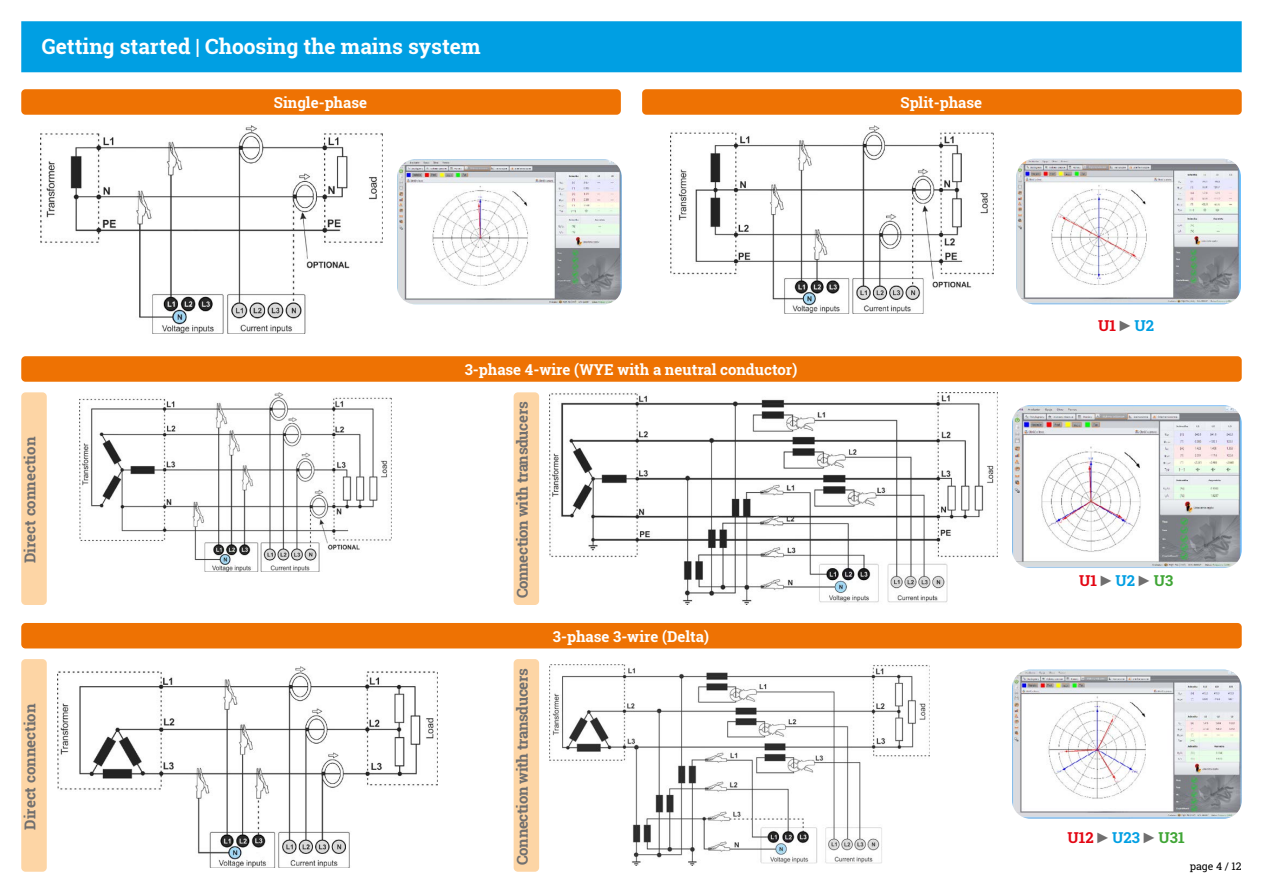
<style>
.page{position:relative;width:1263px;height:893px;background:#fff}
.page>*{position:absolute;margin:0;border:0;box-sizing:border-box;transform-origin:0 0}
.t1{font:700 21px "Roboto Slab";color:#fff}
.t2{font:700 15px "Roboto Slab";color:#fff}
.t3{font:700 15px "Roboto Slab";letter-spacing:-.025em;color:#706f6f}
.t4{font:700 15px "Roboto Slab";color:#706f6f}
.t5{font:700 15px "Roboto Slab";color:#e30613}
.t6{font:10.5px "Roboto Slab";color:#000}
.s1{font-family:"Arial Narrow";color:#706f6f}
.s2{color:#009fe3}
.s3{color:#3fa535}
</style>
<div class="page">
<div style="left:21px;top:21px;width:1221px;height:51px;background:#009fe3;border:2px solid #009fe3"></div>
<img style="left:40px;top:126px;width:342px;height:207px">
<img style="left:671px;top:125px;width:322px;height:188px">
<img style="left:80px;top:392px;width:311px;height:179px">
<img style="left:550px;top:393px;width:447px;height:211px">
<img style="left:57px;top:666px;width:380px;height:201px">
<img style="left:550px;top:665px;width:379px;height:201px">
<img style="left:1012px;top:670px;width:230px;height:149px">
<img style="left:1012px;top:405px;width:230px;height:163px">
<div style="left:21px;top:356px;width:1221px;height:26px;background:#ee7203;border-radius:4px"></div>
<div style="left:21px;top:89px;width:600px;height:26px;background:#ee7203;border-radius:4px"></div>
<div style="left:642px;top:89px;width:600px;height:26px;background:#ee7203;border-radius:4px"></div>
<div style="left:21px;top:623px;width:1221px;height:25px;background:#ee7203;border-radius:4px"></div>
<img style="left:397px;top:159px;width:225px;height:145px">
<img style="left:1016px;top:159px;width:225px;height:145px">
<div style="left:21px;top:392px;width:26px;height:213px;background:#fdd5a5;border-radius:4px"></div>
<div style="left:514px;top:392px;width:25px;height:213px;background:#fdd5a5;border-radius:4px"></div>
<div style="left:21px;top:659px;width:26px;height:213px;background:#fdd5a5;border-radius:4px"></div>
<div style="left:514px;top:659px;width:25px;height:213px;background:#fdd5a5;border-radius:4px"></div>
<h1 class="t1" style="left:42px;top:32px;width:440px">Getting started | Choosing the mains system</h1>
<p class="t2" style="left:274px;top:93px;width:95px">Single-phase</p>
<p class="t2" style="left:900px;top:93px;width:83px">Split-phase</p>
<p class="t4" style="left:20px;top:563px;width:128px;rotate:-90deg">Direct connection</p>
<p class="t4" style="left:20px;top:830px;width:128px;rotate:-90deg">Direct connection</p>
<p class="t2" style="left:465px;top:360px;width:334px">3-phase 4-wire (WYE with a neutral conductor)</p>
<p class="t3" style="left:512px;top:598px;width:198px;rotate:-90deg">Connection with transducers</p>
<p class="t3" style="left:512px;top:865px;width:198px;rotate:-90deg">Connection with transducers</p>
<p class="t2" style="left:553px;top:626px;width:158px">3-phase 3-wire (Delta)</p>
<p class="t5" style="left:1098px;top:315px;width:58px">U1 <span class="s1">►</span><span class="s2">U2</span></p>
<p class="t5" style="left:1079px;top:570px;width:96px">U1 <span class="s1">►</span><span class="s2">U2</span> <span class="s1">►</span><span class="s3">U3</span></p>
<p class="t5" style="left:1067px;top:828px;width:119px">U12 <span class="s1">►</span><span class="s2">U23</span> <span class="s1">►</span><span class="s3">U31</span></p>
<p class="t6" style="left:1190px;top:859px;width:54px">page 4 / 12</p>
</div>
